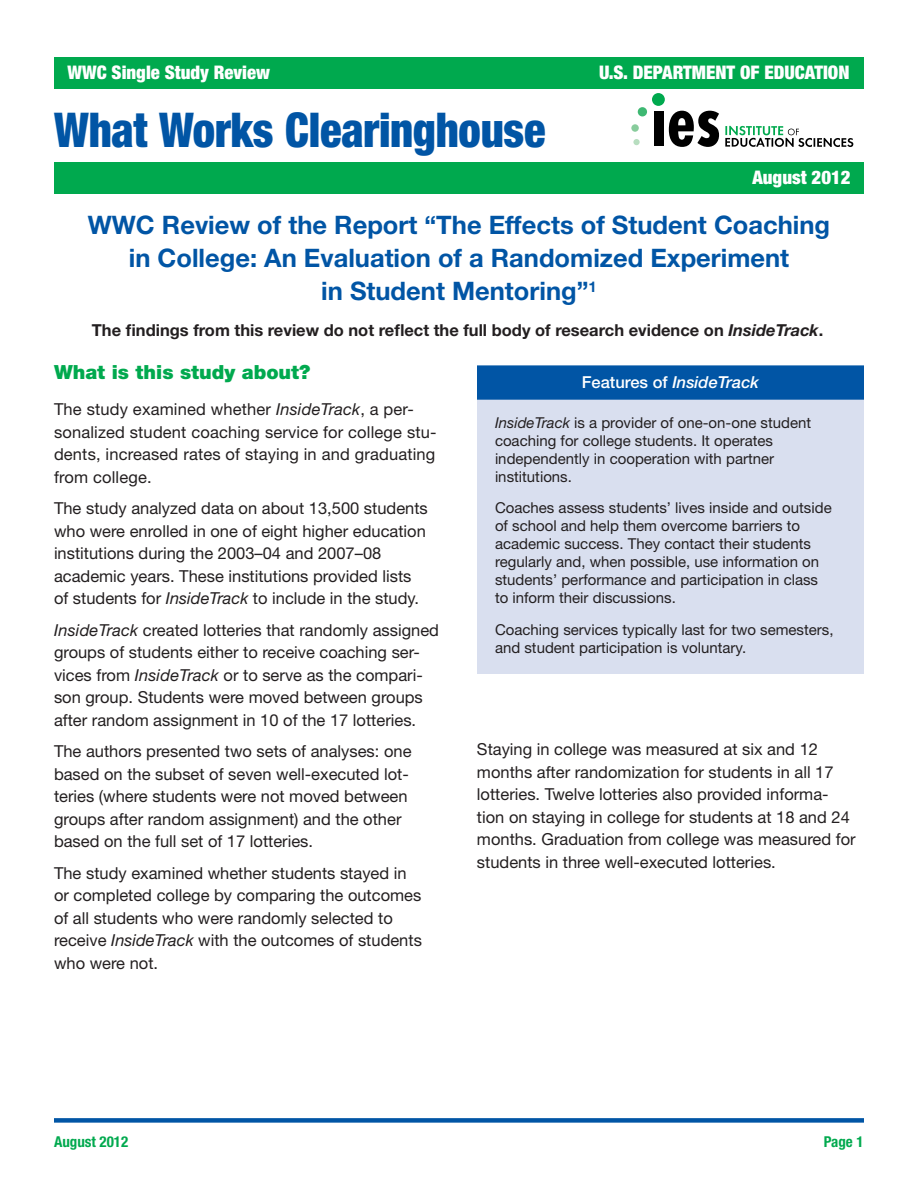
<style>
.page{position:relative;width:918px;height:1188px;background:#fff}
.page>*{position:absolute;margin:0;border:0;box-sizing:border-box;transform-origin:0 0}
.t1{font:900 condensed 48px "Helvetica Neue LT Std";letter-spacing:-.005em;color:#0155a5;scale:.93 1}
.main_headline{font:700 25.5px/33px "Helvetica Neue LT Std";color:#0155a5;text-align:center}
.Green_Head{font:900 19.5px "Helvetica Neue LT Std";color:#00a94e}
.banner_headlines{font:900 condensed 18.75px "Helvetica Neue LT Std";color:#fff}
.body_text{font:16.5px/22.5px "Helvetica Neue LT Std";color:#231f20}
.Subtext{font:700 16.5px "Helvetica Neue LT Std";color:#231f20}
.Box_Head{font:italic 500 16.5px "Helvetica Neue LT Std";color:#fff}
.Box_text{font:15px/18px "Helvetica Neue LT Std";color:#231f20}
.t2{font:700 condensed 15px "Helvetica Neue LT Std";color:#00a94e}
.s1{font-style:italic}
.s2{font-style:normal}
</style>
<div class="page">
<div style="left:54px;top:1118px;width:810px;height:5px;background:#0155a5"></div>
<div style="left:54px;top:57px;width:810px;height:31px;background:#00a94e"></div>
<div style="left:54px;top:162px;width:810px;height:32px;background:#00a94e"></div>
<div style="left:638px;top:107px;width:9px;height:9px;background:#3eb872;border-radius:50%"></div>
<div style="left:631px;top:124px;width:8px;height:8px;background:#88cc9c;border-radius:50%"></div>
<div style="left:633px;top:139px;width:7px;height:6px;background:#b8dec0;border-radius:50%"></div>
<div style="left:652px;top:93px;width:13px;height:13px;background:#00a94e;border-radius:50%"></div>
<div style="left:654px;top:111px;width:10px;height:35px;background:#000"></div>
<svg style="left:669px;top:111px;width:50px;height:36px"></svg>
<svg style="left:725px;top:126px;width:128px;height:21px"></svg>
<div style="left:477px;top:399px;width:387px;height:274px;background:#d9dfef"></div>
<div style="left:478px;top:366px;width:385px;height:33px;background:#0155a5"></div>
<div style="left:477px;top:365px;width:387px;height:35px;border:2px solid #0155a5"></div>
<p class="banner_headlines" style="left:68px;top:61px;width:204px">WWC Single Study Review</p>
<p class="banner_headlines" style="left:599px;top:61px;width:252px">U.S. DEPARTMENT OF EDUCATION</p>
<h1 class="t1" style="left:54px;top:100px;width:530px">What Works Clearinghouse</h1>
<p class="banner_headlines" style="left:752px;top:166px;width:100px">August 2012</p>
<p class="main_headline" style="left:88px;top:207px;width:744px">WWC Review of the Report “The Effects of Student Coaching in College: An Evaluation of a Randomized Experiment<br>in Student Mentoring”<sup>1</sup></p>
<p class="Subtext" style="left:92px;top:320px;width:733px">The findings from this review do not reflect the full body of research evidence on <span class="s1">InsideTrack</span>.</p>
<p class="Green_Head" style="left:54px;top:361px;width:258px">What is this study about?</p>
<p class="body_text" style="left:54px;top:398px;width:384px">The study examined whether <span class="s1">InsideTrack</span>, a per&shy;sonalized student coaching service for college stu&shy;dents, increased rates of staying in and graduating from college.</p>
<p class="body_text" style="left:54px;top:497px;width:375px">The study analyzed data on about 13,500 students who were enrolled in one of eight higher education institutions during the 2003–04 and 2007–08 academic years. These institutions provided lists of students for <span class="s1">InsideTrack</span> to include in the study.</p>
<p class="body_text" style="left:54px;top:619px;width:387px"><span class="s1">InsideTrack</span> created lotteries that randomly assigned groups of students either to receive coaching ser&shy;vices from <span class="s1">InsideTrack</span> or to serve as the compari&shy;son group. Students were moved between groups after random assignment in 10 of the 17 lotteries.</p>
<p class="body_text" style="left:54px;top:740px;width:359px">The authors presented two sets of analyses: one based on the subset of seven well-executed lot&shy;teries (where students were not moved between groups after random assignment) and the other based on the full set of 17 lotteries.</p>
<p class="body_text" style="left:54px;top:862px;width:369px">The study examined whether students stayed in or completed college by comparing the outcomes of all students who were randomly selected to receive <span class="s1">InsideTrack</span> with the outcomes of students who were not.</p>
<p class="Box_Head" style="left:582px;top:373px;width:179px"><span class="s2">Features of</span> InsideTrack</p>
<p class="Box_text" style="left:495px;top:413px;width:318px"><span class="s1">InsideTrack</span> is a provider of one-on-one student coaching for college students. It operates independently in cooperation with partner institutions.</p>
<p class="Box_text" style="left:495px;top:499px;width:338px">Coaches assess students’ lives inside and outside of school and help them overcome barriers to academic success. They contact their students regularly and, when possible, use information on students’ performance and participation in class to inform their discussions.</p>
<p class="Box_text" style="left:495px;top:620px;width:340px">Coaching services typically last for two semesters, and student participation is voluntary.</p>
<p class="body_text" style="left:477px;top:738px;width:380px">Staying in college was measured at six and 12 months after randomization for students in all 17 lotteries. Twelve lotteries also provided informa&shy;tion on staying in college for students at 18 and 24 months. Graduation from college was measured for students in three well-executed lotteries.</p>
<p class="t2" style="left:54px;top:1132px;width:76px">August 2012</p>
<p class="t2" style="left:824px;top:1132px;width:41px">Page 1</p>
</div>
